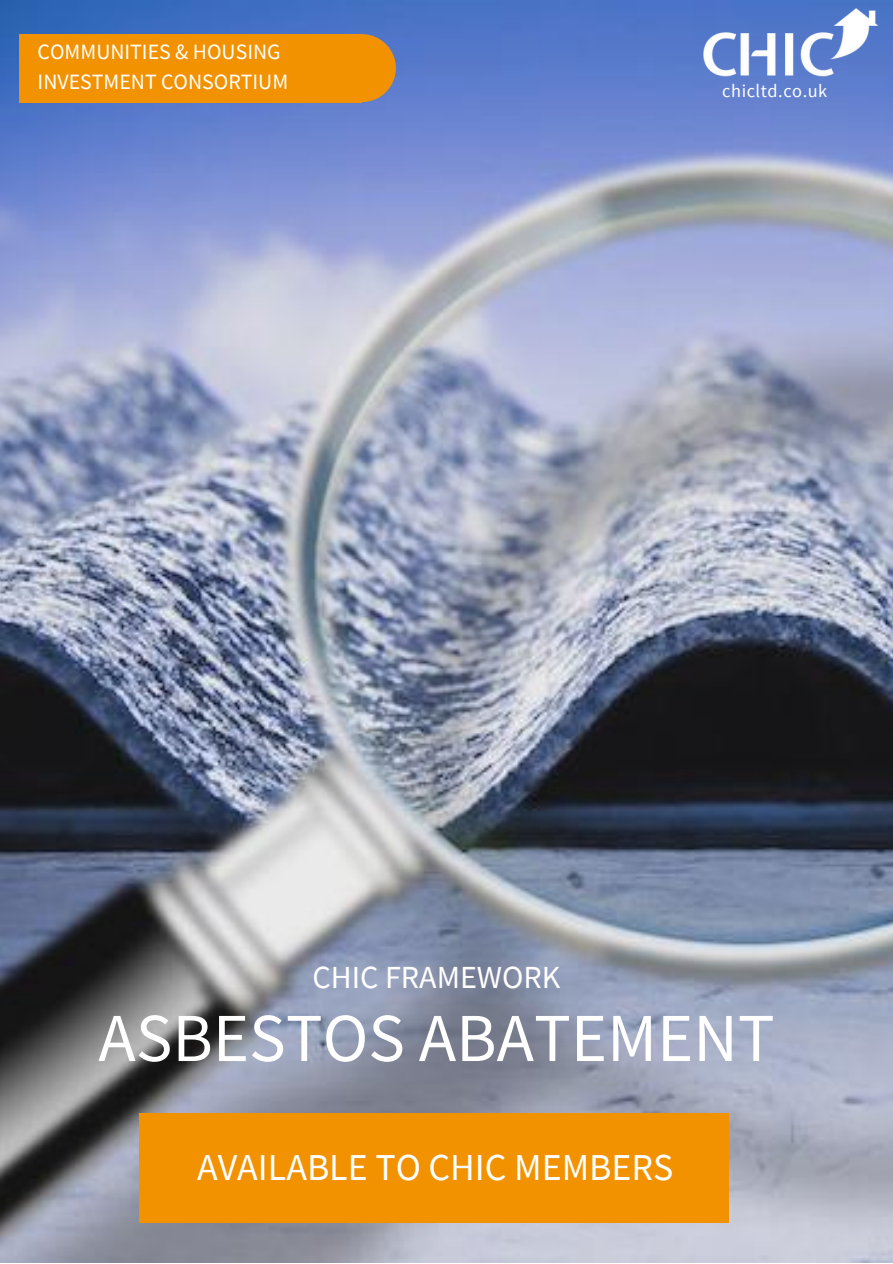
<style>
.page{position:relative;width:893px;height:1264px;background:#fff}
.page>*{position:absolute;margin:0;border:0;box-sizing:border-box;transform-origin:0 0}
.t1{font:68.7px "Source Sans Pro";color:#fff}
.t2{font:37.95px "Source Sans Pro";color:#fff}
.t3{font:32.1px "Source Sans Pro";color:#fff}
.t4{font:21.9px/30.3px "Source Sans Pro";color:#fff}
.t5{font:18.3px "Source Sans Pro";letter-spacing:.03em;color:#fff}
</style>
<div class="page">
<img style="left:0;top:0;width:892px;height:1262px">
<div style="left:20px;top:34px;width:342px;height:68px;background:#f39200"></div>
<div style="left:328px;top:34px;width:68px;height:68px;background:#f39200;border-radius:50%"></div>
<img style="left:696px;top:6px;width:182px;height:83px">
<div style="left:140px;top:1113px;width:589px;height:109px;background:#f39200"></div>
<p class="t4" style="left:38px;top:36px;width:252px">COMMUNITIES &amp; HOUSING<br>INVESTMENT CONSORTIUM</p>
<p class="t5" style="left:722px;top:79px;width:106px">chicltd.co.uk</p>
<h3 class="t3" style="left:312px;top:956px;width:249px">CHIC FRAMEWORK</h3>
<h1 class="t1" style="left:98px;top:993px;width:677px">ASBESTOS ABATEMENT</h1>
<h2 class="t2" style="left:197px;top:1142px;width:478px">AVAILABLE TO CHIC MEMBERS</h2>
</div>
